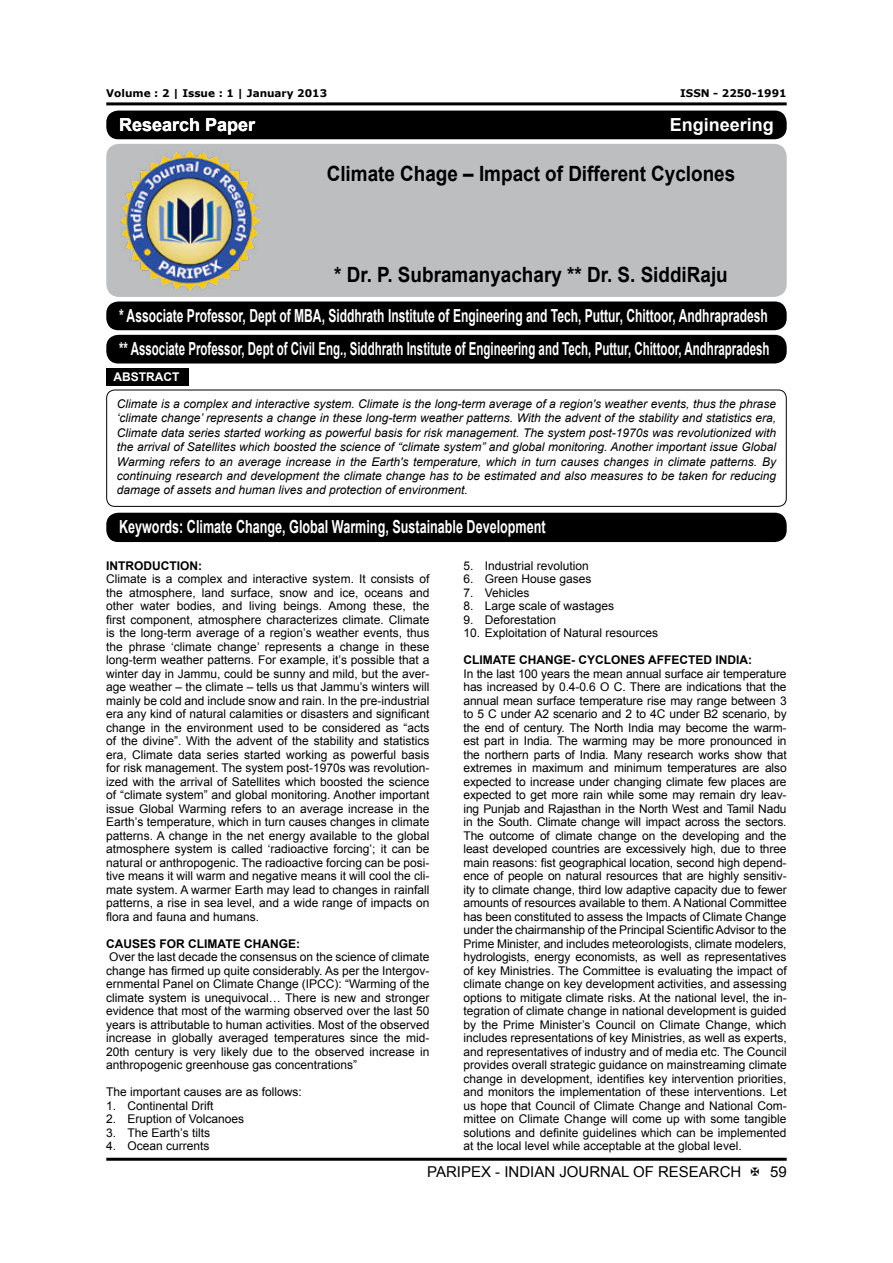
<style>
.page{position:relative;width:893px;height:1263px;background:#fff}
.page>*{position:absolute;margin:0;border:0;box-sizing:border-box;transform-origin:0 0}
.t1{font:700 21px "Arial";color:#000;scale:.9 1}
.t2{font:700 18px/33.3px "Arial";color:#fff;scale:.67 1}
.t3{font:700 18px "Arial";color:#fff;scale:.7 1}
.t4{font:700 18px "Arial";color:#fff}
.t5{font:15px "Arial";color:#000}
.t6{font:12px/13.5px "Arial";color:#000;text-align:justify}
.t7{font:italic 12px/14.4px "Arial";color:#000;text-align:justify}
.t8{font:700 12px "Arial";color:#000}
.t9{font:700 12px "Arial";color:#fff}
.t10{font:700 10.5px "Verdana";color:#000}
</style>
<div class="page">
<hr style="left:106px;top:102px;width:681px;height:3px;background:#000">
<hr style="left:106px;top:1158px;width:681px;height:3px;background:#000">
<div style="left:106px;top:144px;width:681px;height:153px;background:#bcbec0;border-radius:13px"></div>
<div style="left:106px;top:111px;width:681px;height:28px;background:#000;border-radius:12px"></div>
<img style="left:120px;top:151px;width:140px;height:139px">
<div style="left:106px;top:301px;width:681px;height:29px;background:#000;border-radius:12px"></div>
<div style="left:106px;top:335px;width:681px;height:28px;background:#000;border-radius:12px"></div>
<div style="left:106px;top:390px;width:681px;height:117px;border:1px solid #000;border-radius:8px"></div>
<div style="left:106px;top:368px;width:82px;height:18px;background:#000"></div>
<div style="left:106px;top:513px;width:681px;height:29px;background:#000;border-radius:12px"></div>
<p class="t10" style="left:106px;top:89px;width:222px">Volume : 2 | Issue : 1 | January 2013</p>
<p class="t10" style="left:680px;top:89px;width:108px">ISSN - 2250-1991</p>
<h2 class="t4" style="left:119px;top:118px;width:138px">Research Paper</h2>
<h2 class="t4" style="left:670px;top:118px;width:106px">Engineering</h2>
<h1 class="t1" style="left:327px;top:166px;width:455px">Climate Chage – Impact of Different Cyclones</h1>
<h1 class="t1" style="left:334px;top:267px;width:439px">* Dr. P. Subramanyachary ** Dr. S. SiddiRaju</h1>
<p class="t2" style="left:119px;top:301px;width:973px">* Associate Professor, Dept of MBA, Siddhrath Institute of Engineering and Tech, Puttur, Chittoor, Andhrapradesh ** Associate Professor, Dept of Civil Eng., Siddhrath Institute of Engineering and Tech, Puttur, Chittoor, Andhrapradesh</p>
<p class="t9" style="left:113px;top:373px;width:67px">ABSTRACT</p>
<p class="t7" style="left:117px;top:398px;width:661px">Climate is a complex and interactive system. Climate is the long-term average of a region's weather events, thus the phrase ‘climate change’ represents a change in these long-term weather patterns. With the advent of the stability and statistics era, Climate data series started working as powerful basis for risk management. The system post-1970s was revolutionized with the arrival of Satellites which boosted the science of “climate system” and global monitoring. Another important issue Global Warming refers to an average increase in the Earth's temperature, which in turn causes changes in climate patterns. By continuing research and development the climate change has to be estimated and also measures to be taken for reducing damage of assets and human lives and protection of environment.</p>
<h2 class="t3" style="left:119px;top:520px;width:611px">Keywords: Climate Change, Global Warming, Sustainable Development</h2>
<p class="t8" style="left:106px;top:561px;width:97px">INTRODUCTION:</p>
<p class="t6" style="left:106px;top:573px;width:325px">Climate is a complex and interactive system. It consists of the atmosphere, land surface, snow and ice, oceans and other water bodies, and living beings. Among these, the first component, atmosphere characterizes climate. Climate is the long-term average of a region’s weather events, thus the phrase ‘climate change’ represents a change in these long-term weather patterns. For example, it’s possible that a winter day in Jammu, could be sunny and mild, but the aver&shy;age weather – the climate – tells us that Jammu’s winters will mainly be cold and include snow and rain. In the pre-industrial era any kind of natural calamities or disasters and significant change in the environment used to be considered as “acts of the divine”. With the advent of the stability and statistics era, Climate data series started working as powerful basis for risk management. The system post-1970s was revolution&shy;ized with the arrival of Satellites which boosted the science of “climate system” and global monitoring. Another important issue Global Warming refers to an average increase in the Earth’s temperature, which in turn causes changes in climate patterns. A change in the net energy available to the global atmosphere system is called ‘radioactive forcing’; it can be natural or anthropogenic. The radioactive forcing can be posi&shy;tive means it will warm and negative means it will cool the cli&shy;mate system. A warmer Earth may lead to changes in rainfall patterns, a rise in sea level, and a wide range of impacts on flora and fauna and humans.</p>
<p class="t8" style="left:106px;top:939px;width:195px">CAUSES FOR CLIMATE CHANGE:</p>
<p class="t6" style="left:106px;top:951px;width:325px">Over the last decade the consensus on the science of climate change has firmed up quite considerably. As per the Intergov&shy;ernmental Panel on Climate Change (IPCC): “Warming of the climate system is unequivocal… There is new and stronger evidence that most of the warming observed over the last 50 years is attributable to human activities. Most of the observed increase in globally averaged temperatures since the mid-20th century is very likely due to the observed increase in anthropogenic greenhouse gas concentrations”</p>
<p class="t6" style="left:106px;top:1086px;width:197px">The important causes are as follows:</p>
<p class="t6" style="left:106px;top:1099px;width:109px">1. Continental Drift</p>
<p class="t6" style="left:106px;top:1113px;width:140px">2. Eruption of Volcanoes</p>
<p class="t6" style="left:106px;top:1126px;width:105px">3. The Earth’s tilts</p>
<p class="t6" style="left:106px;top:1140px;width:105px">4. Ocean currents</p>
<p class="t6" style="left:463px;top:559px;width:127px">5. Industrial revolution</p>
<p class="t6" style="left:463px;top:573px;width:129px">6. Green House gases</p>
<p class="t6" style="left:463px;top:586px;width:67px">7. Vehicles</p>
<p class="t6" style="left:463px;top:600px;width:152px">8. Large scale of wastages</p>
<p class="t6" style="left:463px;top:613px;width:94px">9. Deforestation</p>
<p class="t6" style="left:463px;top:627px;width:196px">10. Exploitation of Natural resources</p>
<p class="t8" style="left:463px;top:655px;width:290px">CLIMATE CHANGE- CYCLONES AFFECTED INDIA:</p>
<p class="t6" style="left:463px;top:667px;width:325px">In the last 100 years the mean annual surface air temperature has increased by 0.4-0.6 O C. There are indications that the annual mean surface temperature rise may range between 3 to 5 C under A2 scenario and 2 to 4C under B2 scenario, by the end of century. The North India may become the warm&shy;est part in India. The warming may be more pronounced in the northern parts of India. Many research works show that extremes in maximum and minimum temperatures are also expected to increase under changing climate few places are expected to get more rain while some may remain dry leav&shy;ing Punjab and Rajasthan in the North West and Tamil Nadu in the South. Climate change will impact across the sectors.<br>The outcome of climate change on the developing and the least developed countries are excessively high, due to three main reasons: fist geographical location, second high depend&shy;ence of people on natural resources that are highly sensitiv&shy;ity to climate change, third low adaptive capacity due to fewer amounts of resources available to them. A National Committee has been constituted to assess the Impacts of Climate Change under the chairmanship of the Principal Scientific Advisor to the Prime Minister, and includes meteorologists, climate modelers, hydrologists, energy economists, as well as representatives of key Ministries. The Committee is evaluating the impact of climate change on key development activities, and assessing options to mitigate climate risks. At the national level, the in&shy;tegration of climate change in national development is guided by the Prime Minister’s Council on Climate Change, which includes representations of key Ministries, as well as experts, and representatives of industry and of media etc. The Council provides overall strategic guidance on mainstreaming climate change in development, identifies key intervention priorities, and monitors the implementation of these interventions. Let us hope that Council of Climate Change and National Com&shy;mittee on Climate Change will come up with some tangible solutions and definite guidelines which can be implemented at the local level while acceptable at the global level.</p>
<p class="t5" style="left:427px;top:1166px;width:316px">PARIPEX - INDIAN JOURNAL OF RESEARCH</p>
<p class="t5" style="left:770px;top:1166px;width:18px">59</p>
</div>
